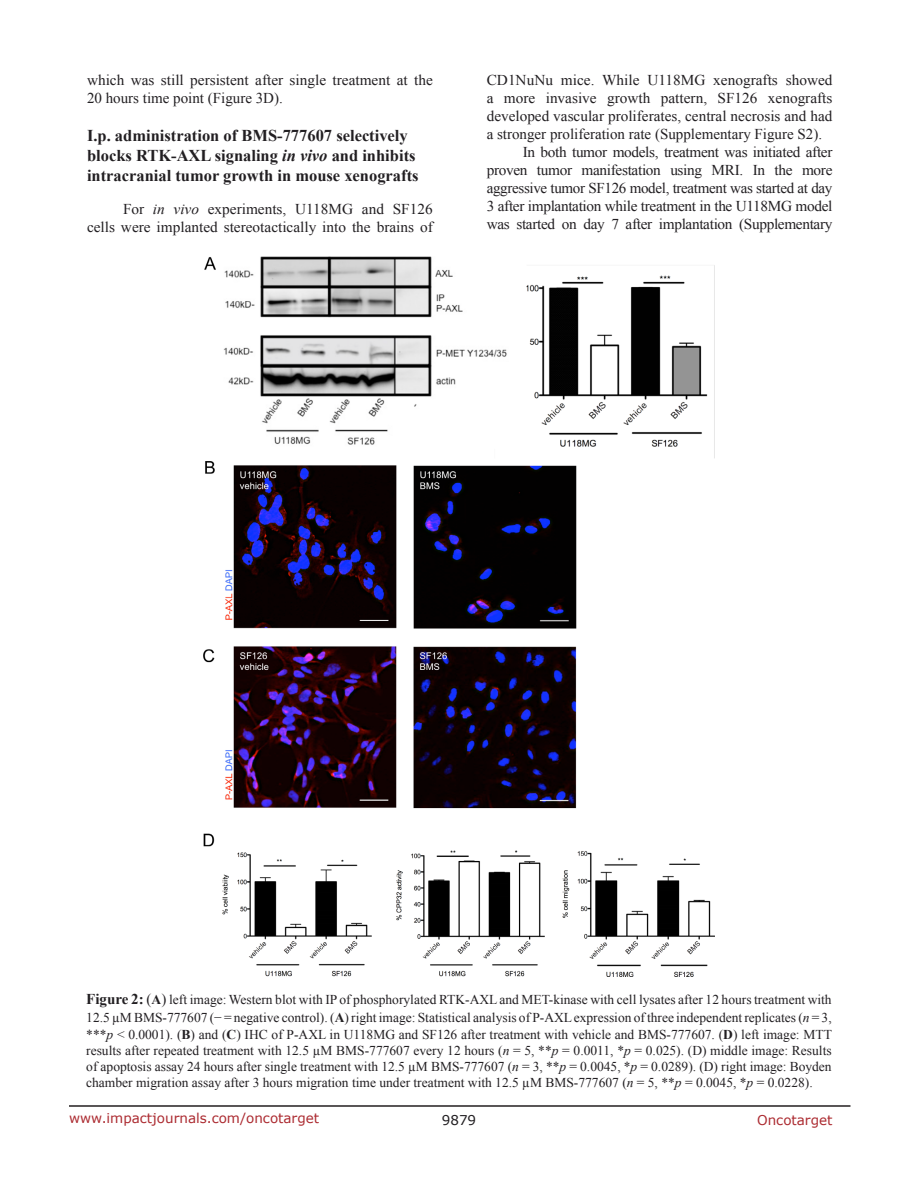
<style>
.page{position:relative;width:918px;height:1188px;background:#fff}
.page>*{position:absolute;margin:0;border:0;box-sizing:border-box;transform-origin:0 0}
.SubHeading{font:700 16.5px/19.8px "Times New Roman";color:#221f22}
.BodyText{font:15px/18px "Times New Roman";color:#221f22;text-align:justify}
.FigureText{font:13.5px/16.2px "Times New Roman";color:#221f22}
.t1{font:13.5px "Verdana";color:#ac2b31}
.t2{font:13.5px "Verdana";color:#221f22}
.s1{font-style:italic}
.s2{font-weight:700;font-size:15px}
.s3{font-size:15px}
.s4{font-weight:700}
</style>
<div class="page">
<hr style="left:69px;top:1105px;width:781px;height:2px;background:#231f20">
<img style="left:203px;top:256px;width:512px;height:720px">
<p class="BodyText" style="left:87px;top:71px;width:347px">which was still persistent after single treatment at the<br>20 hours time point (Figure 3D).</p>
<p class="SubHeading" style="left:87px;top:125px;width:333px">I.p. administration of BMS-777607 selectively blocks RTK-AXL signaling <span class="s1">in vivo</span> and inhibits intracranial tumor growth in mouse xenografts</p>
<p class="BodyText" style="left:87px;top:200px;width:347px;text-align:right">For <span class="s1">in vivo</span> experiments, U118MG and SF126<br>cells were implanted stereotactically into the brains of</p>
<p class="BodyText" style="left:487px;top:71px;width:347px">CD1NuNu mice. While U118MG xenografts showed a more invasive growth pattern, SF126 xenografts developed vascular proliferates, central necrosis and had a stronger proliferation rate (Supplementary Figure S2).</p>
<p class="BodyText" style="left:487px;top:143px;width:347px;text-indent:36px">In both tumor models, treatment was initiated after proven tumor manifestation using MRI. In the more aggressive tumor SF126 model, treatment was started at day 3 after implantation while treatment in the U118MG model was started on day 7 after implantation (Supplementary</p>
<p class="FigureText" style="left:86px;top:991px;width:747px;line-height:18px"><span class="s2">Figure 2:</span> <span class="s3">(</span><span class="s4">A</span><span class="s3">)</span> left image: Western blot with IP of phosphorylated RTK-AXL and MET-kinase with cell lysates after 12 hours treatment with<br>12.5 µM BMS-777607 (− = negative control). (<span class="s4">A</span>) right image: Statistical analysis of P-AXL expression of three independent replicates (<span class="s1">n</span> = 3,</p>
<p class="FigureText" style="left:86px;top:1026px;width:747px;text-align:justify">***<span class="s1">p</span> &lt; 0.0001). (<span class="s4">B</span>) and (<span class="s4">C</span>) IHC of P-AXL in U118MG and SF126 after treatment with vehicle and BMS-777607. (<span class="s4">D</span>) left image: MTT results after repeated treatment with 12.5 µM BMS-777607 every 12 hours (<span class="s1">n</span> = 5, **<span class="s1">p</span> = 0.0011, *<span class="s1">p</span> = 0.025). (D) middle image: Results of apoptosis assay 24 hours after single treatment with 12.5 µM BMS-777607 (<span class="s1">n</span> = 3, **<span class="s1">p</span> = 0.0045, *<span class="s1">p</span> = 0.0289). (D) right image: Boyden chamber migration assay after 3 hours migration time under treatment with 12.5 µM BMS-777607 (<span class="s1">n</span> = 5, **<span class="s1">p</span> = 0.0045, *<span class="s1">p</span> = 0.0228).</p>
<p class="t1" style="left:69px;top:1109px;width:252px">www.impactjournals.com/oncotarget</p>
<p class="t2" style="left:442px;top:1111px;width:36px">9879</p>
<p class="t1" style="left:757px;top:1111px;width:77px">Oncotarget</p>
</div>
